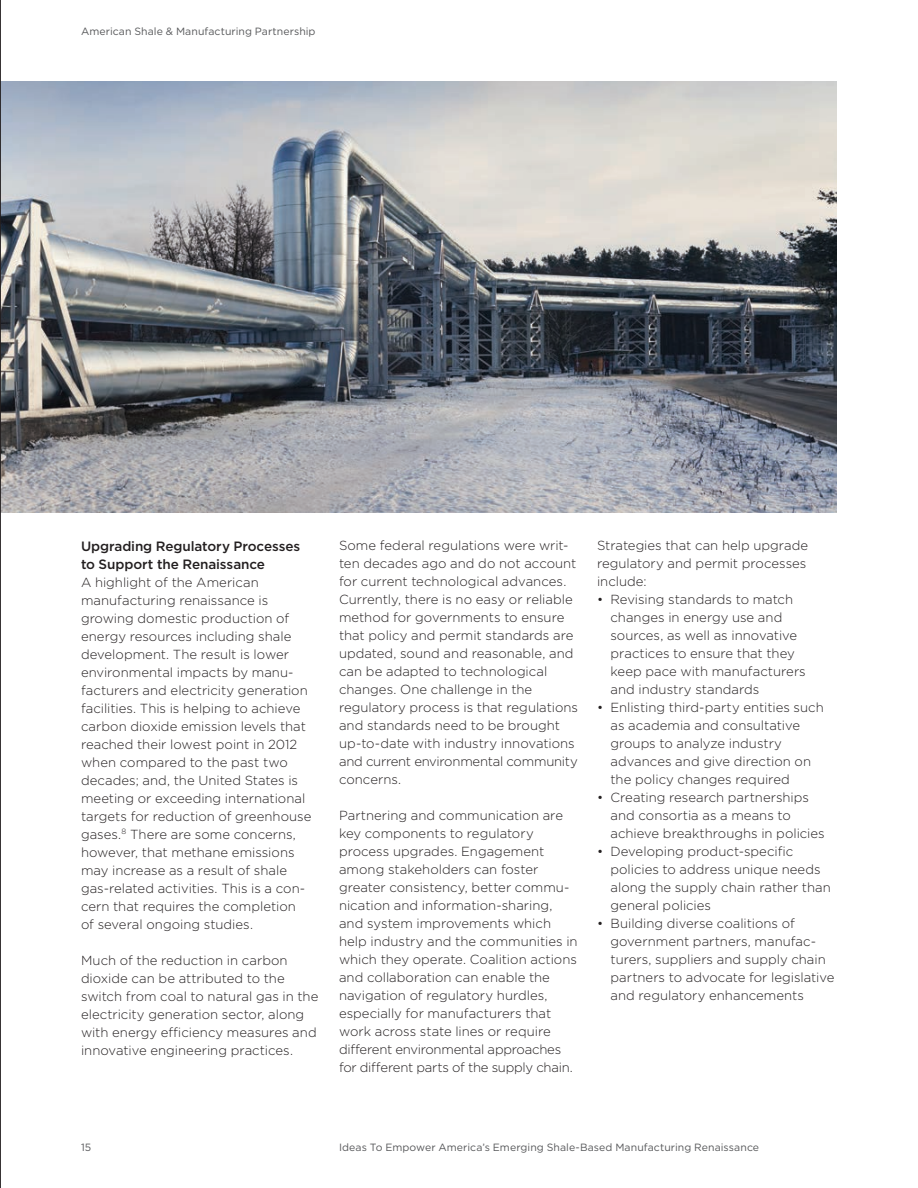
<style>
.page{position:relative;width:918px;height:1188px;background:#fff}
.page>*{position:absolute;margin:0;border:0;box-sizing:border-box;transform-origin:0 0}
.body_heads{font:500 13.5px/18px "Gotham";letter-spacing:-.005em;color:#231f20}
.body_text{font:300 13.2px/18px "Gotham";color:#231f20}
.Bullets_Body{font:300 13.2px/18px "Gotham";color:#231f20}
.t1{font:10.5px "Gotham";letter-spacing:.01em;color:#57585a}
</style>
<div class="page">
<img style="left:1px;top:81px;width:836px;height:432px">
<hr style="left:0;top:0;width:1px;height:1188px;background:#231f20">
<p class="t1" style="left:81px;top:25px;width:236px">American Shale &amp; Manufacturing Partnership</p>
<p class="body_heads" style="left:81px;top:537px;width:221px">Upgrading Regulatory Processes to Support the Renaissance</p>
<p class="body_text" style="left:81px;top:573px;width:232px">A highlight of the American manufacturing renaissance is growing domestic production of energy resources including shale development. The result is lower environmental impacts by manu&shy;facturers and electricity generation facilities. This is helping to achieve carbon dioxide emission levels that reached their lowest point in 2012 when compared to the past two decades; and, the United States is meeting or exceeding international targets for reduction of greenhouse gases.<sup>8</sup> There are some concerns, however, that methane emissions may increase as a result of shale gas-related activities. This is a con&shy;cern that requires the completion of several ongoing studies.</p>
<p class="body_text" style="left:81px;top:951px;width:239px">Much of the reduction in carbon dioxide can be attributed to the switch from coal to natural gas in the electricity generation sector, along with energy efficiency measures and innovative engineering practices.</p>
<p class="body_text" style="left:339px;top:536px;width:241px">Some federal regulations were writ&shy;ten decades ago and do not account for current technological advances.<br>Currently, there is no easy or reliable method for governments to ensure that policy and permit standards are updated, sound and reasonable, and can be adapted to technological changes. One challenge in the regulatory process is that regulations and standards need to be brought up-to-date with industry innovations and current environmental community concerns.</p>
<p class="body_text" style="left:339px;top:806px;width:240px">Partnering and communication are key components to regulatory process upgrades. Engagement among stakeholders can foster greater consistency, better commu&shy;nication and information-sharing, and system improvements which help industry and the communities in which they operate. Coalition actions and collaboration can enable the navigation of regulatory hurdles, especially for manufacturers that work across state lines or require different environmental approaches for different parts of the supply chain.</p>
<p class="body_text" style="left:597px;top:536px;width:213px">Strategies that can help upgrade regulatory and permit processes include:</p>
<p class="Bullets_Body" style="left:610px;top:590px;width:197px;text-indent:-14px">• Revising standards to match changes in energy use and sources, as well as innovative practices to ensure that they keep pace with manufacturers and industry standards</p>
<p class="Bullets_Body" style="left:610px;top:698px;width:215px;text-indent:-14px">• Enlisting third-party entities such as academia and consultative groups to analyze industry advances and give direction on the policy changes required</p>
<p class="Bullets_Body" style="left:610px;top:788px;width:216px;text-indent:-14px">• Creating research partnerships and consortia as a means to achieve breakthroughs in policies</p>
<p class="Bullets_Body" style="left:610px;top:842px;width:222px;text-indent:-14px">• Developing product-specific policies to address unique needs along the supply chain rather than general policies</p>
<p class="Bullets_Body" style="left:610px;top:914px;width:225px;text-indent:-14px">• Building diverse coalitions of government partners, manufac&shy;turers, suppliers and supply chain partners to advocate for legislative and regulatory enhancements</p>
<p class="t1" style="left:81px;top:1141px;width:12px">15</p>
<p class="t1" style="left:339px;top:1141px;width:422px">Ideas To Empower America’s Emerging Shale-Based Manufacturing Renaissance</p>
</div>
